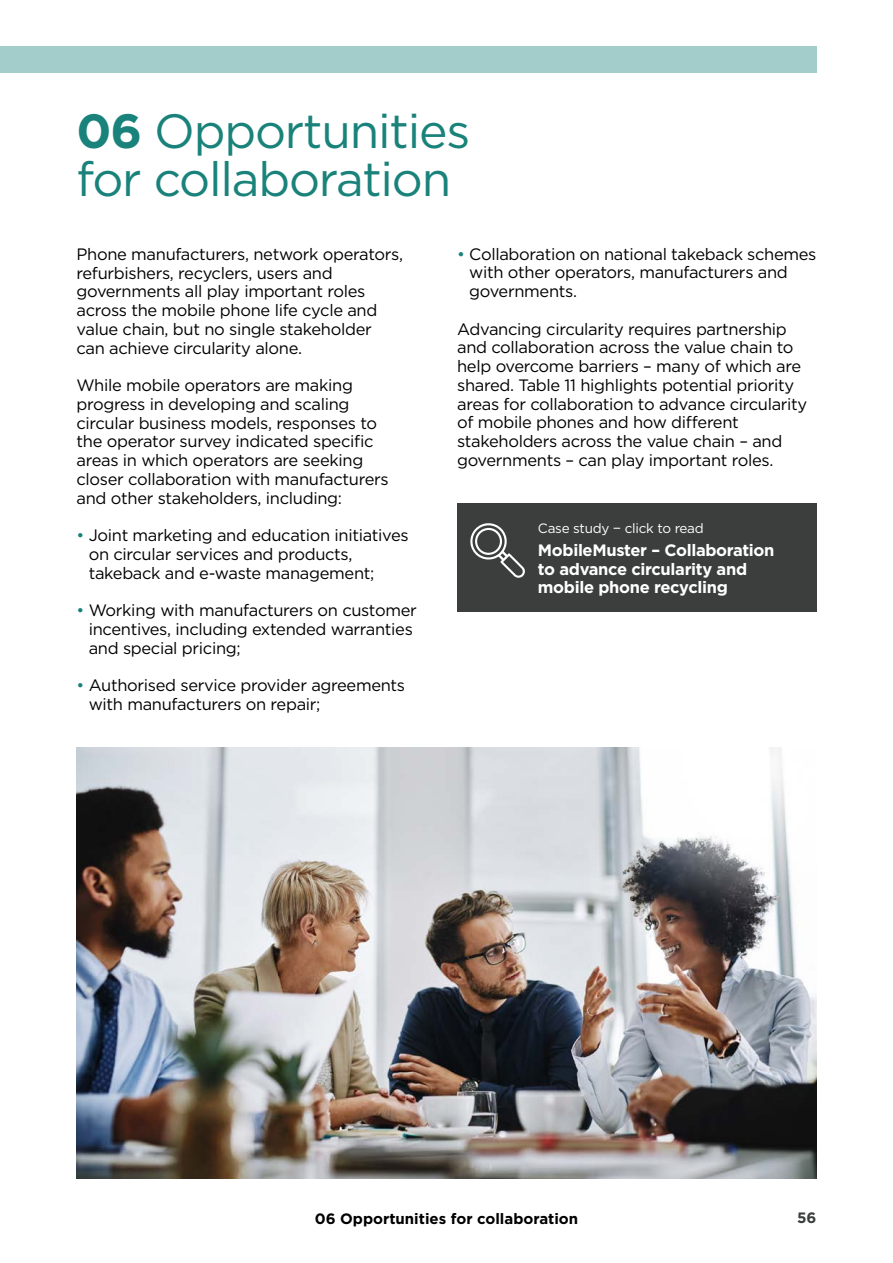
<style>
.page{position:relative;width:893px;height:1263px;background:#fff}
.page>*{position:absolute;margin:0;border:0;box-sizing:border-box;transform-origin:0 0}
.t1{font:48px/48px "Gotham";letter-spacing:-.025em;color:#19827a}
.t2{font:16.5px/18.8px "Gotham";letter-spacing:-.02em;color:#000}
.t3{font:700 16.5px/18.8px "Gotham";letter-spacing:-.02em;color:#fff}
.t4{font:700 15px "Gotham";color:#000}
.t5{font:700 15px "Gotham";color:#3c3d3d}
.t6{font:13.5px "Gotham";letter-spacing:-.02em;color:#fff}
.s1{font-weight:700}
.s2{color:#19827a}
</style>
<div class="page">
<div style="left:0;top:46px;width:816px;height:26px;background:#a3cdca"></div>
<div style="left:457px;top:504px;width:359px;height:108px;background:#3c3d3d"></div>
<svg style="left:470px;top:523px;width:55px;height:55px"></svg>
<img style="left:77px;top:747px;width:739px;height:432px">
<h1 class="t1" style="left:77px;top:106px;width:395px"><span class="s1">06</span> Opportunities for collaboration</h1>
<p class="t2" style="left:77px;top:244px;width:328px">Phone manufacturers, network operators, refurbishers, recyclers, users and governments all play important roles across the mobile phone life cycle and value chain, but no single stakeholder can achieve circularity alone.</p>
<p class="t2" style="left:77px;top:375px;width:314px">While mobile operators are making progress in developing and scaling circular business models, responses to the operator survey indicated specific areas in which operators are seeking closer collaboration with manufacturers and other stakeholders, including:</p>
<p class="t2" style="left:89px;top:525px;width:322px;text-indent:-12px"><span class="s2">•</span> Joint marketing and education initiatives on circular services and products, takeback and e-waste management;</p>
<p class="t2" style="left:89px;top:600px;width:330px;text-indent:-12px"><span class="s2">•</span> Working with manufacturers on customer incentives, including extended warranties and special pricing;</p>
<p class="t2" style="left:89px;top:675px;width:318px;text-indent:-12px"><span class="s2">•</span> Authorised service provider agreements with manufacturers on repair;</p>
<p class="t2" style="left:469px;top:244px;width:349px;text-indent:-12px"><span class="s2">•</span> Collaboration on national takeback schemes with other operators, manufacturers and governments.</p>
<p class="t2" style="left:457px;top:319px;width:352px">Advancing circularity requires partnership and collaboration across the value chain to help overcome barriers – many of which are shared. Table 11 highlights potential priority areas for collaboration to advance circularity of mobile phones and how different stakeholders across the value chain – and governments – can play important roles.</p>
<p class="t6" style="left:538px;top:519px;width:167px">Case study − click to read</p>
<p class="t3" style="left:538px;top:541px;width:238px">MobileMuster – Collaboration to advance circularity and mobile phone recycling</p>
<p class="t4" style="left:315px;top:1209px;width:265px">06 Opportunities for collaboration</p>
<p class="t5" style="left:797px;top:1208px;width:21px">56</p>
</div>
